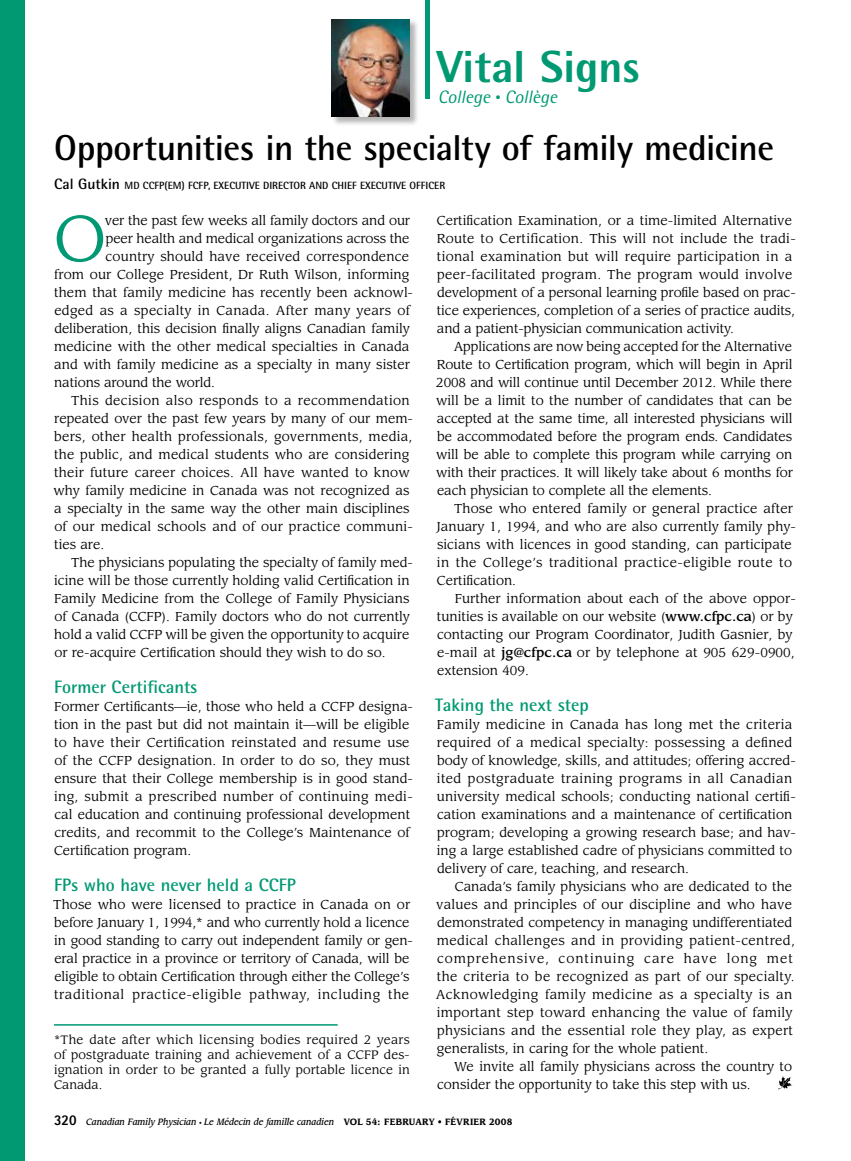
<style>
.page{position:relative;width:851px;height:1161px;background:#fff}
.page>*{position:absolute;margin:0;border:0;box-sizing:border-box;transform-origin:0 0}
.t1{font:63.6px "Leawood Std";color:#009973}
.t2{font:800 45px "Rotis Semi Sans Std";color:#009972}
.t3{font:700 36px "Rotis Semi Sans Std";letter-spacing:-.015em;color:#000}
.t4{font:700 18px "Rotis Semi Sans Std";color:#009973}
.t5{font:italic 18px "Rotis Semi Sans Std";color:#009972}
.t6{font:12.75px/18px "Leawood Std";color:#000}
.t7{font:12.75px/18px "Leawood Std";letter-spacing:.02em;color:#000}
.t8{font:12.75px "Leawood Std";letter-spacing:.025em;color:#000}
.t9{font:12px/15px "Leawood Std";letter-spacing:.01em;color:#000;text-align:justify}
.t10{font:700 10.5px "Rotis Semi Sans Std";color:#000}
.t11{font:italic 500 9px "Leawood Std";color:#000;scale:.9 1}
.s1{font-size:10.5px}
.s2{font-size:15px}
.s3{font-weight:500}
.s4{font-family:"Rotis Sans Serif Std";font-weight:800;font-style:normal;font-size:15px}
.s5{font-style:normal;font-size:6px}
.s6{font-weight:700;font-style:normal}
</style>
<div class="page">
<div style="left:0;top:0;width:24px;height:1161px;background:#009972"></div>
<div style="left:424px;top:0;width:5px;height:99px;background:#009972"></div>
<div style="left:330px;top:18px;width:90px;height:109px;background:#000;opacity:.3"></div>
<img style="left:331px;top:19px;width:79px;height:98px">
<svg style="left:778px;top:1076px;width:14px;height:13px"></svg>
<hr style="left:54px;top:1024px;width:284px;height:2px;background:#009973">
<h2 class="t2" style="left:436px;top:38px;width:204px">Vital Signs</h2>
<h3 class="t5" style="left:438px;top:86px;width:121px">College <span class="s1">•</span> Collège</h3>
<h3 class="t3" style="left:54px;top:126px;width:721px">Opportunities in the specialty of family medicine</h3>
<p class="t10" style="left:54px;top:179px;width:392px"><span class="s2">Cal Gutkin</span> MD CCFP(EM) FCFP, EXECUTIVE DIRECTOR AND CHIEF EXECUTIVE OFFICER</p>
<h1 class="t1" style="left:54px;top:200px;width:53px">O</h1>
<p class="t6" style="left:105px;top:212px;width:307px">ver the past few weeks all family doctors and our</p>
<p class="t6" style="left:437px;top:212px;width:360px">Certification Examination, or a time-limited Alternative Route to Certification. This will not include the tradi&shy;tional examination but will require participation in a peer-facilitated program. The program would involve development of a personal learning profile based on prac&shy;tice experiences, completion of a series of practice audits, and a patient-physician communication activity.</p>
<p class="t6" style="left:436px;top:338px;width:358px;text-align:justify;text-indent:17px">Applications are now being accepted for the Alternative Route to Certification program, which will begin in April 2008 and will continue until December 2012. While there will be a limit to the number of candidates that can be accepted at the same time, all interested physicians will be accommodated before the program ends. Candidates will be able to complete this program while carrying on with their practices. It will likely take about 6 months for each physician to complete all the elements.</p>
<p class="t6" style="left:437px;top:500px;width:360px;text-indent:17px">Those who entered family or general practice after January 1, 1994, and who are also currently family phy&shy;sicians with licences in good standing, can participate in the College’s traditional practice-eligible route to Certification.</p>
<p class="t6" style="left:437px;top:590px;width:360px;text-indent:18px">Further information about each of the above oppor&shy;tunities is available on our website (<span class="s3">www.cfpc.ca</span>) or by contacting our Program Coordinator, Judith Gasnier, by e-mail at <span class="s3">jg@cfpc.ca</span> or by telephone at 905 629-0900, extension 409.</p>
<h3 class="t4" style="left:435px;top:694px;width:155px">Taking the next step</h3>
<p class="t6" style="left:437px;top:716px;width:360px">Family medicine in Canada has long met the criteria required of a medical specialty: possessing a defined body of knowledge, skills, and attitudes; offering accred&shy;ited postgraduate training programs in all Canadian university medical schools; conducting national certifi&shy;cation examinations and a maintenance of certification program; developing a growing research base; and hav&shy;ing a large established cadre of physicians committed to delivery of care, teaching, and research.</p>
<p class="t7" style="left:435px;top:878px;width:360px;text-indent:19px">Canada’s family physicians who are dedicated to the values and principles of our discipline and who have demonstrated competency in managing undifferentiated medical challenges and in providing patient-centred, comprehensive, continuing care have long met the criteria to be recognized as part of our specialty.<br>Acknowledging family medicine as a specialty is an important step toward enhancing the value of family physicians and the essential role they play, as expert generalists, in caring for the whole patient.</p>
<p class="t6" style="left:437px;top:1058px;width:356px;text-indent:17px">We invite all family physicians across the country to consider the opportunity to take this step with us.</p>
<p class="t6" style="left:106px;top:230px;width:305px">peer health and medical organizations across the</p>
<p class="t6" style="left:105px;top:248px;width:305px">country should have received correspondence</p>
<p class="t6" style="left:54px;top:266px;width:357px">from our College President, Dr Ruth Wilson, informing</p>
<p class="t6" style="left:54px;top:284px;width:360px">them that family medicine has recently been acknowl-</p>
<p class="t8" style="left:54px;top:303px;width:357px">edged as a specialty in Canada. After many years of</p>
<p class="t6" style="left:54px;top:320px;width:357px">deliberation, this decision finally aligns Canadian family</p>
<p class="t6" style="left:54px;top:338px;width:357px">medicine with the other medical specialties in Canada</p>
<p class="t6" style="left:54px;top:356px;width:357px">and with family medicine as a specialty in many sister</p>
<p class="t6" style="left:54px;top:374px;width:162px">nations around the world.</p>
<p class="t8" style="left:71px;top:393px;width:340px">This decision also responds to a recommendation</p>
<p class="t6" style="left:54px;top:410px;width:360px">repeated over the past few years by many of our mem-</p>
<p class="t6" style="left:54px;top:428px;width:359px">bers, other health professionals, governments, media,</p>
<p class="t6" style="left:54px;top:446px;width:356px">the public, and medical students who are considering</p>
<p class="t7" style="left:54px;top:464px;width:357px">their future career choices. All have wanted to know</p>
<p class="t6" style="left:54px;top:482px;width:357px">why family medicine in Canada was not recognized as</p>
<p class="t6" style="left:54px;top:500px;width:357px">a specialty in the same way the other main disciplines</p>
<p class="t6" style="left:54px;top:518px;width:360px">of our medical schools and of our practice communi-</p>
<p class="t6" style="left:54px;top:536px;width:51px">ties are.</p>
<p class="t6" style="left:71px;top:554px;width:343px">The physicians populating the specialty of family med-</p>
<p class="t6" style="left:54px;top:572px;width:357px">icine will be those currently holding valid Certification in</p>
<p class="t6" style="left:54px;top:590px;width:357px">Family Medicine from the College of Family Physicians</p>
<p class="t6" style="left:54px;top:608px;width:357px">of Canada (CCFP). Family doctors who do not currently</p>
<p class="t6" style="left:54px;top:626px;width:356px">hold a valid CCFP will be given the opportunity to acquire</p>
<p class="t6" style="left:54px;top:644px;width:332px">or re-acquire Certification should they wish to do so.</p>
<h3 class="t4" style="left:54px;top:676px;width:145px">Former Certificants</h3>
<p class="t6" style="left:54px;top:698px;width:360px">Former Certificants—ie, those who held a CCFP designa&shy;tion in the past but did not maintain it—will be eligible to have their Certification reinstated and resume use of the CCFP designation. In order to do so, they must ensure that their College membership is in good stand&shy;ing, submit a prescribed number of continuing medi&shy;cal education and continuing professional development credits, and recommit to the College’s Maintenance of Certification program.</p>
<h3 class="t4" style="left:54px;top:874px;width:243px">FPs who have never held a CCFP</h3>
<p class="t6" style="left:53px;top:896px;width:361px">Those who were licensed to practice in Canada on or before January 1, 1994,* and who currently hold a licence in good standing to carry out independent family or gen&shy;eral practice in a province or territory of Canada, will be eligible to obtain Certification through either the College’s traditional practice-eligible pathway, including the</p>
<p class="t9" style="left:54px;top:1032px;width:357px">*The date after which licensing bodies required 2 years of postgraduate training and achievement of a CCFP des&shy;ignation in order to be granted a fully portable licence in Canada.</p>
<p class="t11" style="left:54px;top:1116px;width:511px"><span class="s4">320</span> Canadian Family Physician <span class="s5">•</span> Le Médecin de famille canadien <span class="s6">VOL 54: FEBRUARY • FÉVRIER 2008</span></p>
</div>
